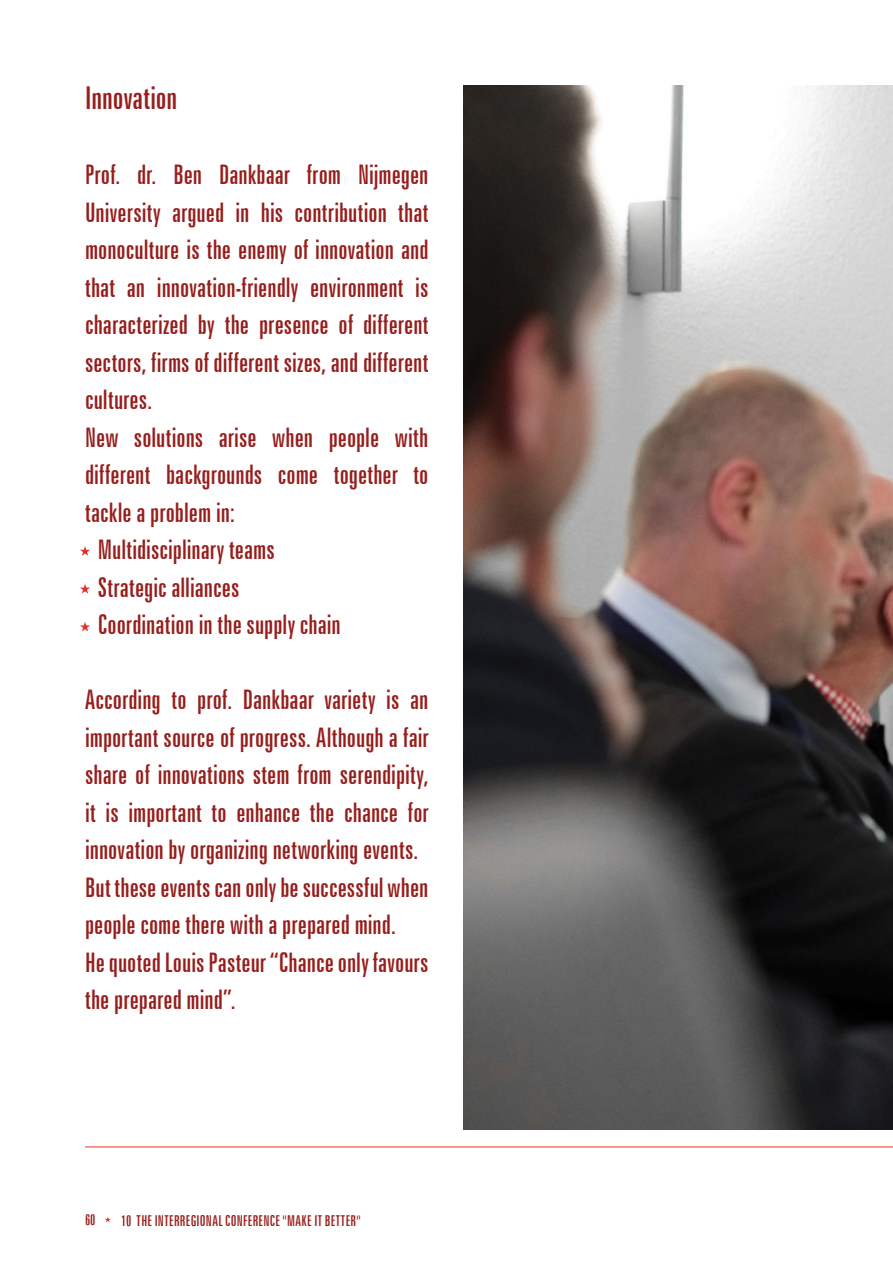
<style>
.page{position:relative;width:893px;height:1263px;background:#fff}
.page>*{position:absolute;margin:0;border:0;box-sizing:border-box;transform-origin:0 0}
.t1{font:extra-condensed 31.5px "Zurich BT";color:#961f1d}
.t2{font:extra-condensed 27px/37.5px "Zurich BT";color:#961f1d}
.t3{font:extra-condensed 15px "Zurich BT";letter-spacing:.01em;color:#961f1d}
</style>
<div class="page">
<hr style="left:85px;top:1146px;width:808px;height:1px;background:#e3312a">
<img style="left:464px;top:85px;width:429px;height:1044px">
<svg style="left:80px;top:546px;width:10px;height:10px"></svg>
<svg style="left:80px;top:584px;width:10px;height:10px"></svg>
<svg style="left:80px;top:622px;width:10px;height:9px"></svg>
<svg style="left:105px;top:1217px;width:6px;height:5px"></svg>
<p class="t1" style="left:85px;top:80px;width:94px">Innovation</p>
<p class="t2" style="left:85px;top:156px;width:345px">Prof. dr. Ben Dankbaar from Nijmegen</p>
<p class="t2" style="left:85px;top:193px;width:345px">University argued in his contribution that</p>
<p class="t2" style="left:85px;top:231px;width:345px">monoculture is the enemy of innovation and</p>
<p class="t2" style="left:85px;top:268px;width:345px">that an innovation-friendly environment is</p>
<p class="t2" style="left:85px;top:306px;width:345px">characterized by the presence of different</p>
<p class="t2" style="left:85px;top:343px;width:345px">sectors, firms of different sizes, and different</p>
<p class="t2" style="left:85px;top:381px;width:69px">cultures.</p>
<p class="t2" style="left:85px;top:418px;width:345px">New solutions arise when people with</p>
<p class="t2" style="left:85px;top:456px;width:345px">different backgrounds come together to</p>
<p class="t2" style="left:85px;top:493px;width:152px">tackle a problem in:</p>
<p class="t2" style="left:98px;top:531px;width:178px">Multidisciplinary teams</p>
<p class="t2" style="left:85px;top:568px;width:156px">-Strategic alliances</p>
<p class="t2" style="left:98px;top:606px;width:245px">Coordination in the supply chain</p>
<p class="t2" style="left:85px;top:681px;width:345px">According to prof. Dankbaar variety is an important source of progress. Although a fair share of innovations stem from serendipity, it is important to enhance the chance for innovation by organizing networking events.<br>But these events can only be successful when people come there with a prepared mind.<br>He quoted Louis Pasteur “Chance only favours the prepared mind”.</p>
<p class="t3" style="left:85px;top:1211px;width:12px">60</p>
<p class="t3" style="left:121px;top:1212px;width:241px">10 The Interregional Conference "Make it better"</p>
</div>
